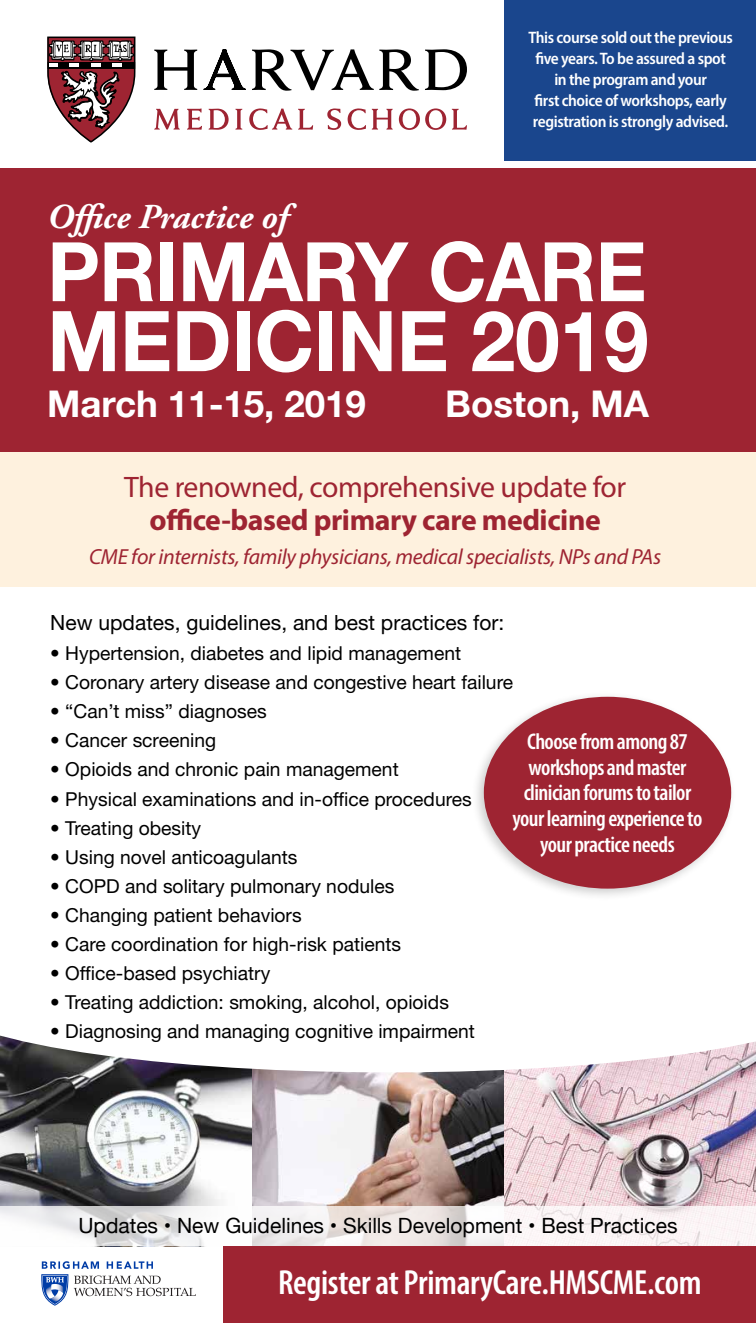
<style>
.page{position:relative;width:756px;height:1323px;background:#fff}
.page>*{position:absolute;margin:0;border:0;box-sizing:border-box;transform-origin:0 0}
.t1{font:700 84px "Helvetica Neue";letter-spacing:-.005em;color:#fff;scale:.96 1}
.t2{font:700 82.25px "Helvetica Neue";letter-spacing:-.01em;color:#fff;scale:.96 1}
.t3{font:700 36.75px "Helvetica Neue";color:#fff}
.t4{font:600 condensed 35px "Myriad Pro";letter-spacing:-.01em;color:#fff}
.t5{font:italic 700 35px "Adobe Garamond Pro";color:#fff}
.t6{font:29.75px "Myriad Pro";letter-spacing:-.015em;color:#9e2432}
.t7{font:700 29.75px "Myriad Pro";letter-spacing:-.015em;color:#9e2432}
.t8{font:600 condensed 22.75px/25.9px "Myriad Pro";letter-spacing:-.025em;color:#fff;text-align:center}
.t9{font:italic 21.88px "Myriad Pro";letter-spacing:-.015em;color:#9e2432}
.t10{font:21px "Helvetica Neue";color:#000}
.t11{font:21px "Helvetica Neue LT Std";color:#000}
.t12{font:19.25px "Helvetica Neue LT Std";color:#000}
.t13{font:600 semi-condensed 16.62px/21px "Myriad Pro";letter-spacing:-.025em;color:#fff;text-align:center}
</style>
<div class="page">
<img style="left:252px;top:1072px;width:252px;height:134px">
<img style="left:0;top:1072px;width:252px;height:134px">
<img style="left:504px;top:1072px;width:252px;height:134px">
<svg style="left:0;top:1035px;width:756px;height:37px"></svg>
<div style="left:0;top:451px;width:756px;height:136px;background:#fef1de"></div>
<div style="left:0;top:168px;width:756px;height:283px;background:#9e2432"></div>
<div style="left:223px;top:1246px;width:533px;height:77px;background:#9e2432"></div>
<div style="left:504px;top:0;width:252px;height:160px;background:#1a468d"></div>
<svg style="left:154px;top:49px;width:313px;height:42px"></svg>
<svg style="left:154px;top:108px;width:313px;height:22px"></svg>
<svg style="left:47px;top:37px;width:89px;height:106px"></svg>
<svg style="left:0;top:1206px;width:756px;height:40px;fill:#f6f2f4"></svg>
<div style="left:470px;top:690px;width:267px;height:212px;background:#000;opacity:.2"></div>
<div style="left:484px;top:697px;width:247px;height:192px;background:#9e2432;border-radius:50%"></div>
<svg style="left:42px;top:1261px;width:154px;height:44px"></svg>
<p class="t13" style="left:528px;top:27px;width:206px">This course sold out the previous five years. To be assured a spot in the program and your<br>first choice of workshops, early registration is strongly advised.</p>
<h3 class="t5" style="left:47px;top:197px;width:242px">Office Practice of</h3>
<h2 class="t2" style="left:47px;top:207px;width:626px">PRIMARY CARE</h2>
<h1 class="t1" style="left:47px;top:275px;width:628px">MEDICINE 2019</h1>
<h3 class="t3" style="left:47px;top:375px;width:320px">March 11-15, 2019</h3>
<h3 class="t3" style="left:445px;top:375px;width:205px">Boston, MA</h3>
<h3 class="t6" style="left:124px;top:468px;width:504px">The renowned, comprehensive update for</h3>
<h3 class="t7" style="left:150px;top:500px;width:453px">office-based primary care medicine</h3>
<p class="t9" style="left:89px;top:543px;width:574px">CME for internists, family physicians, medical specialists, NPs and PAs</p>
<p class="t11" style="left:50px;top:610px;width:455px">New updates, guidelines, and best practices for:</p>
<p class="t12" style="left:50px;top:642px;width:412px">• Hypertension, diabetes and lipid management</p>
<p class="t12" style="left:50px;top:671px;width:464px">• Coronary artery disease and congestive heart failure</p>
<p class="t12" style="left:50px;top:700px;width:218px">• “Can’t miss” diagnoses</p>
<p class="t12" style="left:50px;top:729px;width:167px">• Cancer screening</p>
<p class="t12" style="left:50px;top:758px;width:350px">• Opioids and chronic pain management</p>
<p class="t12" style="left:50px;top:787px;width:423px">• Physical examinations and in-office procedures</p>
<p class="t12" style="left:50px;top:816px;width:152px">• Treating obesity</p>
<p class="t12" style="left:50px;top:845px;width:249px">• Using novel anticoagulants</p>
<p class="t12" style="left:50px;top:874px;width:346px">• COPD and solitary pulmonary nodules</p>
<p class="t12" style="left:50px;top:903px;width:253px">• Changing patient behaviors</p>
<p class="t12" style="left:50px;top:932px;width:352px">• Care coordination for high-risk patients</p>
<p class="t12" style="left:50px;top:961px;width:221px">• Office-based psychiatry</p>
<p class="t12" style="left:50px;top:991px;width:400px">• Treating addiction: smoking, alcohol, opioids</p>
<p class="t12" style="left:50px;top:1020px;width:426px">• Diagnosing and managing cognitive impairment</p>
<p class="t8" style="left:513px;top:728px;width:191px">Choose from among 87 workshops and master clinician forums to tailor your learning experience to your practice needs</p>
<p class="t10" style="left:78px;top:1211px;width:601px">Updates • New Guidelines • Skills Development • Best Practices</p>
<h3 class="t4" style="left:278px;top:1261px;width:425px">Register at PrimaryCare.HMSCME.com</h3>
</div>
